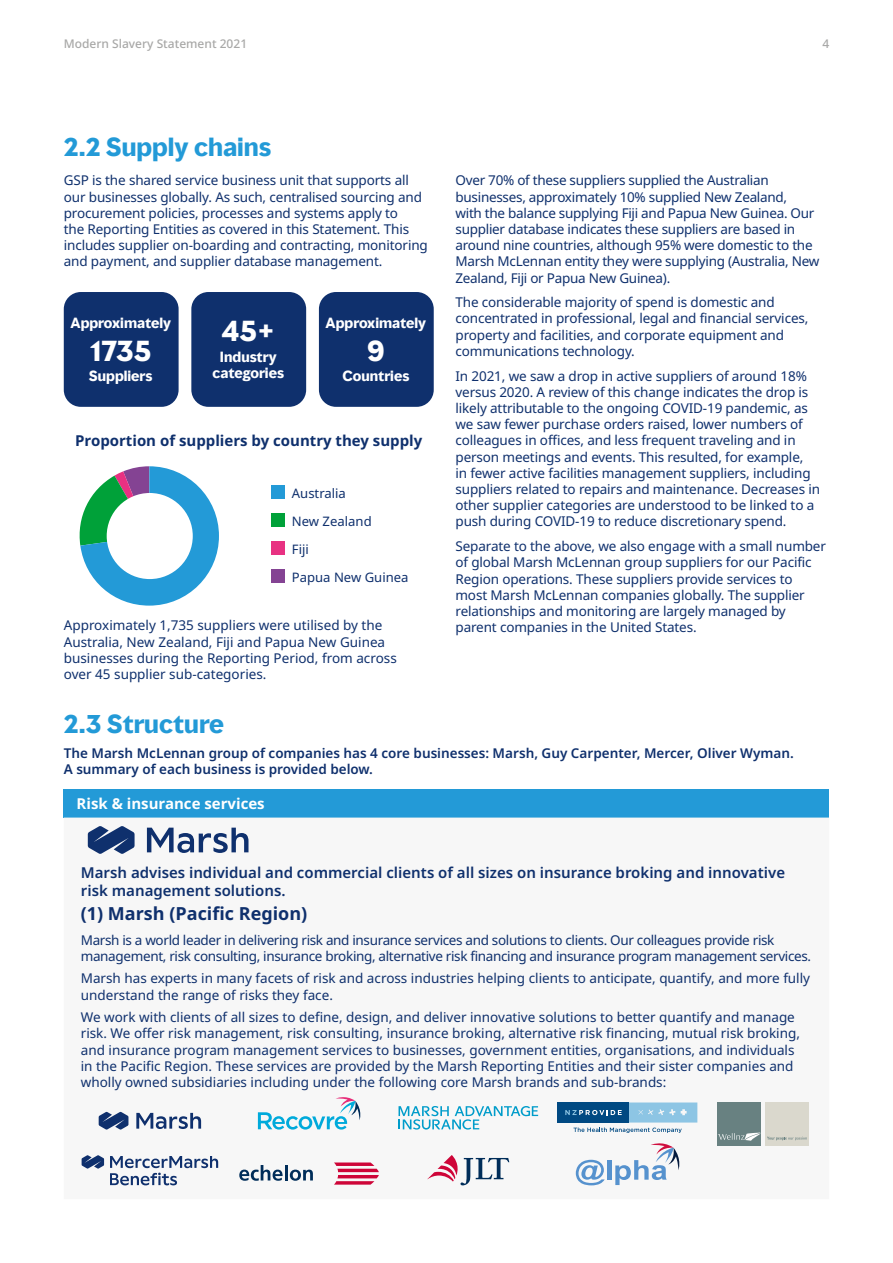
<style>
.page{position:relative;width:893px;height:1263px;background:#fff}
.page>*{position:absolute;margin:0;border:0;box-sizing:border-box;transform-origin:0 0}
.t1{font:700 27px "MMC Display";color:#fff}
.t2{font:700 24px "MMC Display";color:#239ad7}
.t3{font:700 18px "Noto Sans";color:#0f306d}
.t4{font:600 15px/18px "Noto Sans";color:#0f306d}
.t5{font:700 15px "Noto Sans";color:#0f306d}
.t6{font:700 15px "Noto Sans";color:#fff}
.t7{font:13.5px/16.2px "Noto Sans";letter-spacing:-.01em;color:#0f306d}
.t8{font:600 13.5px/16.2px "Noto Sans";color:#0f306d}
.t9{font:700 13.5px/16.2px "MMC Display";color:#fff;text-align:center}
.t10{font:13.05px/27.9px "Noto Sans";color:#0f306d}
.t11{font:500 12px "Noto Sans";color:#a8a8a7}
</style>
<div class="page">
<div style="left:64px;top:292px;width:115px;height:115px;background:#0f306d;border-radius:17px"></div>
<div style="left:191px;top:292px;width:115px;height:115px;background:#0f306d;border-radius:17px"></div>
<div style="left:319px;top:292px;width:115px;height:115px;background:#0f306d;border-radius:17px"></div>
<svg style="left:79px;top:466px;width:140px;height:140px"></svg>
<div style="left:107px;top:493px;width:86px;height:86px;background:#fff;border-radius:50%"></div>
<div style="left:271px;top:485px;width:14px;height:14px;background:#239ad7"></div>
<div style="left:271px;top:513px;width:14px;height:14px;background:#00a139"></div>
<div style="left:271px;top:541px;width:14px;height:14px;background:#e83182"></div>
<div style="left:271px;top:569px;width:14px;height:14px;background:#844393"></div>
<div style="left:64px;top:789px;width:765px;height:28px;background:#239ad7"></div>
<svg style="left:64px;top:817px;width:765px;height:369px"></svg>
<svg style="left:147px;top:828px;width:101px;height:25px"></svg>
<svg style="left:88px;top:826px;width:47px;height:28px"></svg>
<svg style="left:136px;top:1113px;width:65px;height:16px"></svg>
<svg style="left:99px;top:1112px;width:29px;height:17px"></svg>
<svg style="left:110px;top:1156px;width:108px;height:29px"></svg>
<svg style="left:82px;top:1155px;width:22px;height:14px"></svg>
<svg style="left:427px;top:1155px;width:82px;height:30px"></svg>
<svg style="left:399px;top:1106px;width:139px;height:23px"></svg>
<div style="left:558px;top:1102px;width:71px;height:20px;background:#004982"></div>
<svg style="left:565px;top:1102px;width:132px;height:31px"></svg>
<svg style="left:576px;top:1160px;width:29px;height:25px"></svg>
<hr style="left:607px;top:1160px;width:4px;height:20px;background:#5692ce">
<svg style="left:615px;top:1143px;width:64px;height:42px"></svg>
<div style="left:717px;top:1102px;width:44px;height:44px;background:#688181"></div>
<svg style="left:718px;top:1132px;width:43px;height:9px"></svg>
<div style="left:765px;top:1102px;width:44px;height:44px;background:#dad8cd"></div>
<svg style="left:767px;top:1136px;width:40px;height:4px"></svg>
<svg style="left:334px;top:1162px;width:45px;height:22px"></svg>
<svg style="left:239px;top:1165px;width:44px;height:16px"></svg>
<hr style="left:285px;top:1165px;width:3px;height:15px;background:#002d59">
<svg style="left:290px;top:1169px;width:23px;height:12px"></svg>
<svg style="left:258px;top:1097px;width:102px;height:32px"></svg>
<p class="t11" style="left:64px;top:35px;width:185px">Modern Slavery Statement 2021</p>
<p class="t11" style="left:822px;top:35px;width:8px">4</p>
<h2 class="t2" style="left:64px;top:132px;width:209px">2.2 Supply chains</h2>
<p class="t7" style="left:64px;top:173px;width:366px">GSP is the shared service business unit that supports all our businesses globally. As such, centralised sourcing and procurement policies, processes and systems apply to<br>the Reporting Entities as covered in this Statement. This includes supplier on-boarding and contracting, monitoring and payment, and supplier database management.</p>
<p class="t9" style="left:70px;top:315px;width:102px">Approximately</p>
<h1 class="t1" style="left:90px;top:333px;width:63px">1735</h1>
<p class="t9" style="left:89px;top:368px;width:65px">Suppliers</p>
<h1 class="t1" style="left:222px;top:313px;width:55px">45+</h1>
<p class="t9" style="left:213px;top:349px;width:73px">Industry categories</p>
<p class="t9" style="left:326px;top:315px;width:102px">Approximately</p>
<h1 class="t1" style="left:367px;top:333px;width:19px">9</h1>
<p class="t9" style="left:342px;top:368px;width:68px">Countries</p>
<p class="t5" style="left:75px;top:430px;width:349px">Proportion of suppliers by country they supply</p>
<p class="t10" style="left:292px;top:479px;width:118px">Australia<br>New Zealand<br>Fiji<br>Papua New Guinea</p>
<p class="t7" style="left:64px;top:618px;width:334px">Approximately 1,735 suppliers were utilised by the Australia, New Zealand, Fiji and Papua New Guinea businesses during the Reporting Period, from across over 45 supplier sub-categories.</p>
<p class="t7" style="left:455px;top:173px;width:365px">Over 70% of these suppliers supplied the Australian businesses, approximately 10% supplied New Zealand,<br>with the balance supplying Fiji and Papua New Guinea. Our supplier database indicates these suppliers are based in around nine countries, although 95% were domestic to the Marsh McLennan entity they were supplying (Australia, New Zealand, Fiji or Papua New Guinea).</p>
<p class="t7" style="left:455px;top:295px;width:354px">The considerable majority of spend is domestic and concentrated in professional, legal and financial services, property and facilities, and corporate equipment and communications technology.</p>
<p class="t7" style="left:455px;top:368px;width:366px">In 2021, we saw a drop in active suppliers of around 18% versus 2020. A review of this change indicates the drop is likely attributable to the ongoing COVID-19 pandemic, as we saw fewer purchase orders raised, lower numbers of colleagues in offices, and less frequent traveling and in person meetings and events. This resulted, for example,<br>in fewer active facilities management suppliers, including suppliers related to repairs and maintenance. Decreases in other supplier categories are understood to be linked to a push during COVID-19 to reduce discretionary spend.</p>
<p class="t7" style="left:455px;top:538px;width:372px">Separate to the above, we also engage with a small number of global Marsh McLennan group suppliers for our Pacific Region operations. These suppliers provide services to most Marsh McLennan companies globally. The supplier relationships and monitoring are largely managed by parent companies in the United States.</p>
<h2 class="t2" style="left:64px;top:708px;width:162px">2.3 Structure</h2>
<p class="t8" style="left:64px;top:745px;width:732px">The Marsh McLennan group of companies has 4 core businesses: Marsh, Guy Carpenter, Mercer, Oliver Wyman.<br>A summary of each business is provided below.</p>
<p class="t6" style="left:77px;top:793px;width:190px">Risk &amp; insurance services</p>
<p class="t4" style="left:81px;top:864px;width:706px">Marsh advises individual and commercial clients of all sizes on insurance broking and innovative risk management solutions.</p>
<h3 class="t3" style="left:81px;top:901px;width:228px">(1) Marsh (Pacific Region)</h3>
<p class="t7" style="left:81px;top:932px;width:732px">Marsh is a world leader in delivering risk and insurance services and solutions to clients. Our colleagues provide risk management, risk consulting, insurance broking, alternative risk financing and insurance program management services.</p>
<p class="t7" style="left:81px;top:971px;width:731px">Marsh has experts in many facets of risk and across industries helping clients to anticipate, quantify, and more fully understand the range of risks they face.</p>
<p class="t7" style="left:81px;top:1009px;width:721px">We work with clients of all sizes to define, design, and deliver innovative solutions to better quantify and manage risk. We offer risk management, risk consulting, insurance broking, alternative risk financing, mutual risk broking, and insurance program management services to businesses, government entities, organisations, and individuals in the Pacific Region. These services are provided by the Marsh Reporting Entities and their sister companies and wholly owned subsidiaries including under the following core Marsh brands and sub-brands:</p>
</div>
